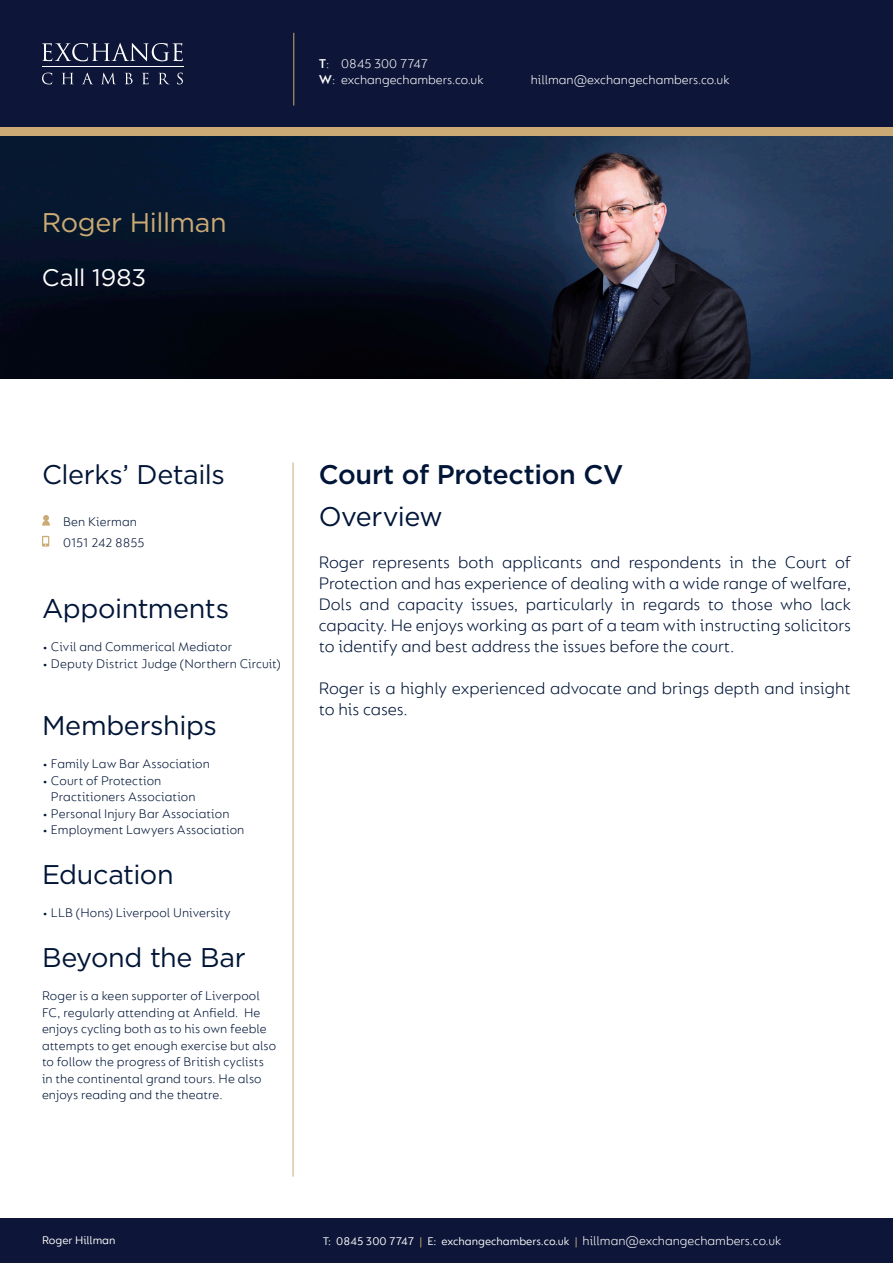
<style>
.page{position:relative;width:893px;height:1263px;background:#fff}
.page>*{position:absolute;margin:0;border:0;box-sizing:border-box;transform-origin:0 0}
.t1{font:27px "Gotham";letter-spacing:-.015em;color:#001537}
.t2{font:500 27px "Gotham";letter-spacing:-.015em;color:#001537}
.t3{font:27px "Gotham";letter-spacing:-.015em;color:#cbaa76}
.t4{font:24px "Gotham";color:#fff}
.t5{font:300 18px/21px "FS Lucas";color:#001537;text-align:justify}
.t6{font:300 13.5px/16.5px "FS Lucas";letter-spacing:.005em;color:#001537}
.t7{font:300 13.5px/16.2px "FS Lucas";color:#fff}
.t8{font:12px "FS Lucas";color:#fff}
.s1{font-weight:600}
.s2{color:#cbaa76}
</style>
<div class="page">
<div style="left:0;top:64px;width:893px;height:72px;background:#cbaa76"></div>
<div style="left:0;top:0;width:893px;height:127px;background:#0d1638"></div>
<div style="left:0;top:1219px;width:893px;height:44px;background:#0d1638"></div>
<hr style="left:42px;top:67px;width:142px;height:1px;background:#fff">
<svg style="left:42px;top:43px;width:141px;height:18px"></svg>
<svg style="left:42px;top:73px;width:10px;height:11px"></svg>
<svg style="left:62px;top:73px;width:11px;height:11px"></svg>
<svg style="left:82px;top:73px;width:11px;height:11px"></svg>
<svg style="left:102px;top:73px;width:13px;height:11px"></svg>
<svg style="left:125px;top:73px;width:8px;height:11px"></svg>
<svg style="left:142px;top:73px;width:7px;height:11px"></svg>
<svg style="left:159px;top:73px;width:10px;height:11px"></svg>
<svg style="left:177px;top:73px;width:6px;height:11px"></svg>
<hr style="left:293px;top:33px;width:1px;height:73px;background:#cbaa76">
<hr style="left:293px;top:463px;width:1px;height:714px;background:#cbaa76">
<img style="left:0;top:136px;width:893px;height:242px">
<svg style="left:42px;top:536px;width:7px;height:11px"></svg>
<svg style="left:42px;top:515px;width:8px;height:11px"></svg>
<p class="t3" style="left:42px;top:205px;width:186px">Roger Hillman</p>
<p class="t4" style="left:42px;top:262px;width:106px">Call 1983</p>
<p class="t7" style="left:319px;top:55px;width:166px"><span class="s1">T</span>: 0845 300 7747<br><span class="s1">W</span>: exchangechambers.co.uk</p>
<p class="t7" style="left:531px;top:71px;width:200px">hillman@exchangechambers.co.uk</p>
<p class="t1" style="left:42px;top:457px;width:184px">Clerks’ Details</p>
<p class="t6" style="left:63px;top:510px;width:83px;line-height:21px">Ben Kierman<br>0151 242 8855</p>
<p class="t1" style="left:42px;top:591px;width:189px">Appointments</p>
<p class="t6" style="left:42px;top:638px;width:192px">• Civil and Commerical Mediator</p>
<p class="t6" style="left:42px;top:655px;width:240px">• Deputy District Judge (Northern Circuit)</p>
<p class="t1" style="left:42px;top:708px;width:176px">Memberships</p>
<p class="t6" style="left:42px;top:755px;width:169px">• Family Law Bar Association</p>
<p class="t6" style="left:51px;top:772px;width:146px;text-indent:-9px">• Court of Protection<br>Practitioners Association</p>
<p class="t6" style="left:42px;top:805px;width:189px">• Personal Injury Bar Association</p>
<p class="t6" style="left:42px;top:821px;width:204px">• Employment Lawyers Association</p>
<p class="t1" style="left:42px;top:857px;width:133px">Education</p>
<p class="t6" style="left:42px;top:904px;width:190px">• LLB (Hons) Liverpool University</p>
<p class="t1" style="left:42px;top:940px;width:205px">Beyond the Bar</p>
<p class="t6" style="left:42px;top:987px;width:236px">Roger is a keen supporter of Liverpool FC, regularly attending at Anfield. He enjoys cycling both as to his own feeble attempts to get enough exercise but also to follow the progress of British cyclists in the continental grand tours. He also enjoys reading and the theatre.</p>
<p class="t2" style="left:319px;top:456px;width:306px">Court of Protection CV</p>
<p class="t1" style="left:319px;top:499px;width:126px">Overview</p>
<p class="t5" style="left:319px;top:551px;width:534px">Roger represents both applicants and respondents in the Court of Protection and has experience of dealing with a wide range of welfare, Dols and capacity issues, particularly in regards to those who lack capacity. He enjoys working as part of a team with instructing solicitors to identify and best address the issues before the court.</p>
<p class="t5" style="left:319px;top:677px;width:534px">Roger is a highly experienced advocate and brings depth and insight to his cases.</p>
<p class="t7" style="left:583px;top:1233px;width:200px">hillman@exchangechambers.co.uk</p>
<p class="t8" style="left:42px;top:1233px;width:75px">Roger Hillman</p>
<p class="t8" style="left:323px;top:1235px;width:256px">T: 0845 300 7747 <span class="s2">|</span> E: exchangechambers.co.uk <span class="s2">|</span></p>
</div>
